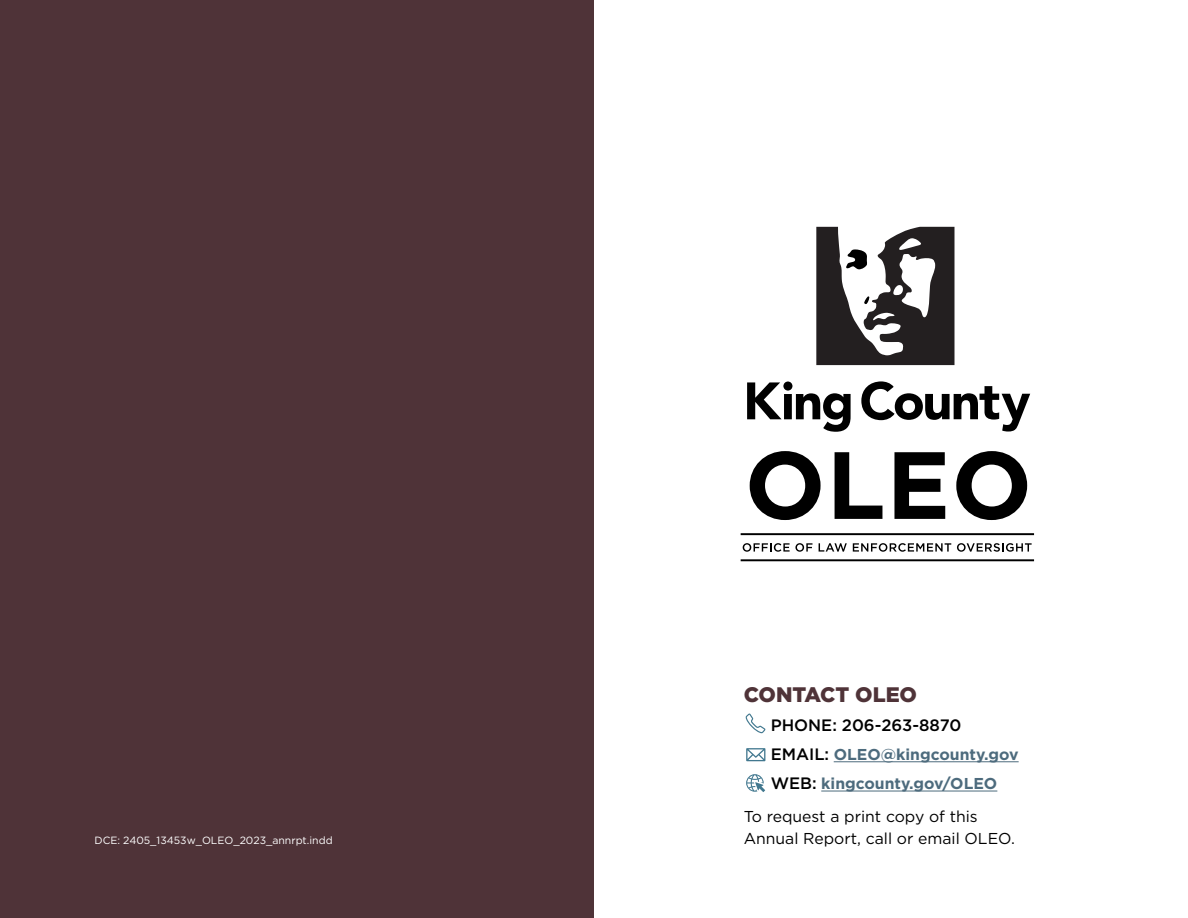
<style>
.page{position:relative;width:1188px;height:918px;background:#fff}
.page>*{position:absolute;margin:0;border:0;box-sizing:border-box;transform-origin:0 0}
.t1{font:900 21px "Gotham";color:#4f3338}
.t2{font:500 16.5px "Gotham";color:#000}
.t3{font:15.75px/21.8px "Gotham";color:#000}
.t4{font:700 15.75px/29.2px "Gotham";color:#4d6b7d}
.t5{font:10.5px "Gotham";color:#fff}
.s1{font-weight:500;font-size:16.5px;color:#000}
</style>
<div class="page">
<div style="left:0;top:0;width:594px;height:918px;background:#4f3338"></div>
<svg style="left:743px;top:543px;width:69px;height:9px"></svg>
<svg style="left:819px;top:543px;width:28px;height:9px"></svg>
<svg style="left:853px;top:543px;width:98px;height:9px"></svg>
<svg style="left:957px;top:543px;width:75px;height:9px"></svg>
<svg style="left:747px;top:382px;width:104px;height:50px"></svg>
<svg style="left:861px;top:381px;width:169px;height:51px"></svg>
<svg style="left:816px;top:227px;width:139px;height:138px"></svg>
<svg style="left:750px;top:451px;width:71px;height:69px"></svg>
<svg style="left:835px;top:452px;width:47px;height:67px"></svg>
<svg style="left:894px;top:452px;width:51px;height:67px"></svg>
<svg style="left:956px;top:451px;width:71px;height:69px"></svg>
<hr style="left:741px;top:533px;width:293px;height:2px;background:#000">
<hr style="left:741px;top:559px;width:293px;height:2px;background:#000">
<hr style="left:834px;top:761px;width:185px;height:1px;background:#4d6b7d">
<hr style="left:821px;top:791px;width:176px;height:1px;background:#4d6b7d">
<svg style="left:746px;top:714px;width:19px;height:19px"></svg>
<svg style="left:746px;top:774px;width:19px;height:18px"></svg>
<svg style="left:746px;top:748px;width:19px;height:13px"></svg>
<p class="t5" style="left:94px;top:833px;width:240px">DCE: 2405_13453w_OLEO_2023_annrpt.indd</p>
<h1 class="t1" style="left:744px;top:680px;width:175px">CONTACT OLEO</h1>
<p class="t2" style="left:771px;top:714px;width:192px">PHONE: 206-263-8870</p>
<p class="t4" style="left:771px;top:740px;width:249px"><span class="s1">EMAIL:</span> OLEO@kingcounty.gov<br><span class="s1">WEB:</span> kingcounty.gov/OLEO</p>
<p class="t3" style="left:744px;top:805px;width:273px">To request a print copy of this<br>Annual Report, call or email OLEO.</p>
</div>
